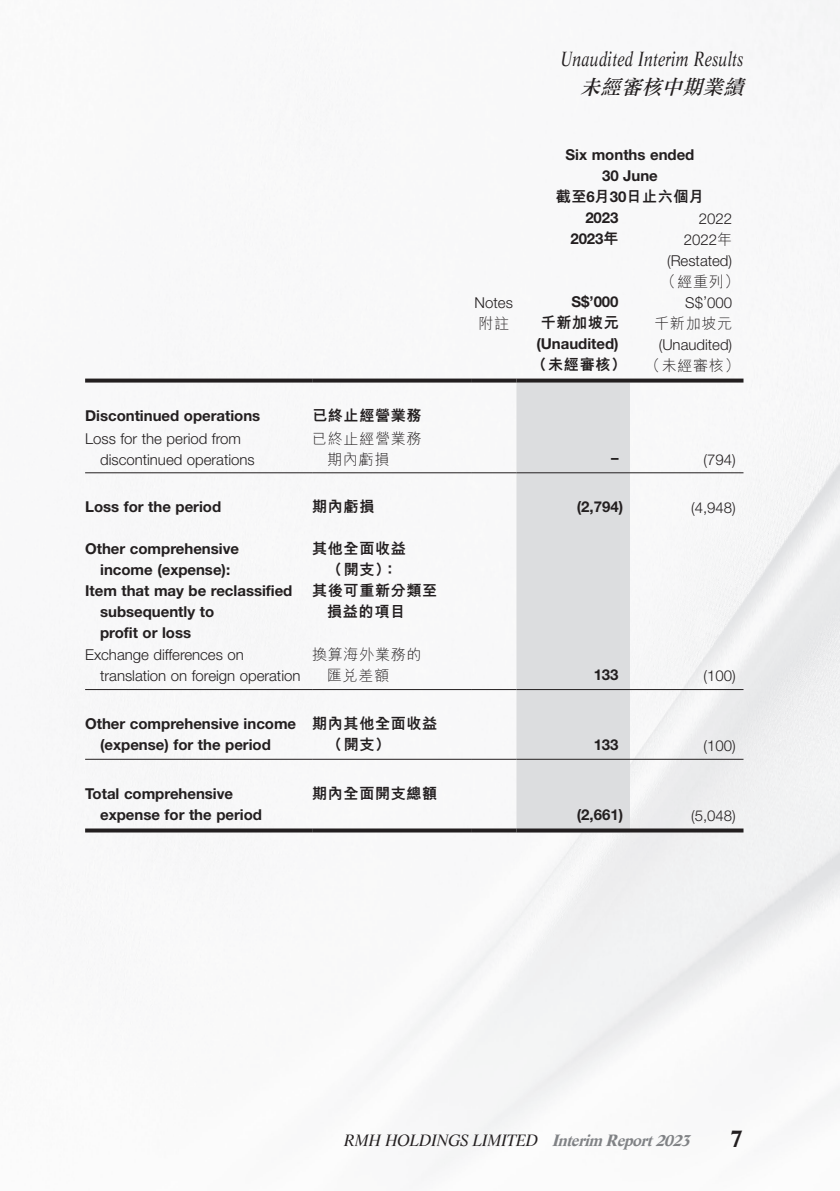
<style>
.page{position:relative;width:840px;height:1191px;background:#fff}
.page>*{position:absolute;margin:0;border:0;box-sizing:border-box;transform-origin:0 0}
.t1{font:700 24px "Life LT Std";color:#231f20}
.t2{font:italic 20px "Life LT Std";letter-spacing:.01em;color:#231f20;scale:.78 1}
.t3{font:italic 20px "DF Li Song HK W5";color:#231f20}
.t4{font:italic 16px "Life LT Std";letter-spacing:-.03em;color:#231f20}
.t5{font:700 15px/21px "Helvetica Neue LT Std";color:#231f20}
.t6{font:300 15px/21px "Helvetica Neue LT Std";color:#231f20}
.t7{font:800 15px/21px "M Hei HK";letter-spacing:.05em;color:#231f20}
.t8{font:300 15px/21px "M Hei HK";letter-spacing:.05em;color:#231f20}
.s1{font-family:"Helvetica Neue LT Std";font-weight:700}
.s2{font-family:"M Hei HK";font-weight:800}
.s3{font-family:"M Hei HK"}
.s4{font-weight:700;color:#808285}
</style>
<div class="page">
<div style="left:516px;top:382px;width:113px;height:446px;background:#dcdddf"></div>
<svg style="left:85px;top:378px;width:227px;height:4px"></svg>
<svg style="left:312px;top:378px;width:159px;height:4px"></svg>
<svg style="left:471px;top:378px;width:45px;height:4px"></svg>
<svg style="left:516px;top:378px;width:113px;height:4px"></svg>
<svg style="left:629px;top:378px;width:114px;height:4px"></svg>
<hr style="left:85px;top:472px;width:227px;height:1px;background:#231f20">
<hr style="left:312px;top:472px;width:159px;height:1px;background:#231f20">
<hr style="left:471px;top:472px;width:45px;height:1px;background:#231f20">
<hr style="left:516px;top:472px;width:113px;height:1px;background:#231f20">
<hr style="left:629px;top:472px;width:114px;height:1px;background:#231f20">
<hr style="left:85px;top:689px;width:227px;height:1px;background:#231f20">
<hr style="left:312px;top:689px;width:159px;height:1px;background:#231f20">
<hr style="left:471px;top:689px;width:45px;height:1px;background:#231f20">
<hr style="left:516px;top:689px;width:113px;height:1px;background:#231f20">
<hr style="left:629px;top:689px;width:114px;height:1px;background:#231f20">
<hr style="left:85px;top:759px;width:227px;height:1px;background:#231f20">
<hr style="left:312px;top:759px;width:159px;height:1px;background:#231f20">
<hr style="left:471px;top:759px;width:45px;height:1px;background:#231f20">
<hr style="left:516px;top:759px;width:113px;height:1px;background:#231f20">
<hr style="left:629px;top:759px;width:114px;height:1px;background:#231f20">
<svg style="left:85px;top:828px;width:227px;height:4px"></svg>
<svg style="left:312px;top:828px;width:159px;height:4px"></svg>
<svg style="left:471px;top:828px;width:45px;height:4px"></svg>
<svg style="left:516px;top:828px;width:113px;height:4px"></svg>
<svg style="left:629px;top:828px;width:114px;height:4px"></svg>
<h2 class="t2" style="left:560px;top:46px;width:236px">Unaudited Interim Results</h2>
<h2 class="t3" style="left:579px;top:76px;width:170px">未經審核中期業績</h2>
<p class="t5" style="left:565px;top:143px;width:130px;text-align:center">Six months ended<br>30 June</p>
<p class="t7" style="left:555px;top:185px;width:150px">截至<span class="s1">6</span>月<span class="s1">30</span>日止六個月</p>
<p class="t5" style="left:585px;top:206px;width:35px">2023</p>
<p class="t6" style="left:698px;top:208px;width:35px">2022</p>
<p class="t5" style="left:570px;top:227px;width:50px">2023<span class="s2">年</span></p>
<p class="t6" style="left:666px;top:229px;width:67px;text-align:right">2022<span class="s3">年</span>(Restated)</p>
<p class="t8" style="left:660px;top:271px;width:80px">（經重列）</p>
<p class="t5" style="left:85px;top:405px;width:177px">Discontinued operations</p>
<p class="t7" style="left:312px;top:405px;width:111px">已終止經營業務</p>
<p class="t6" style="left:100px;top:427px;width:156px;text-indent:-15px">Loss for the period from discontinued operations</p>
<p class="t8" style="left:327px;top:427px;width:96px;text-indent:-15px">已終止經營業務期內虧損</p>
<p class="t6" style="left:474px;top:292px;width:40px">Notes</p>
<p class="t5" style="left:571px;top:290px;width:49px">S$’000</p>
<p class="t6" style="left:685px;top:292px;width:48px">S$’000</p>
<p class="t8" style="left:478px;top:313px;width:32px">附註</p>
<p class="t7" style="left:540px;top:311px;width:79px">千新加坡元</p>
<p class="t8" style="left:654px;top:313px;width:79px">千新加坡元</p>
<p class="t5" style="left:536px;top:332px;width:84px">(Unaudited)</p>
<p class="t6" style="left:658px;top:334px;width:75px">(Unaudited)</p>
<p class="t7" style="left:531px;top:353px;width:96px">（未經審核）</p>
<p class="t8" style="left:645px;top:355px;width:96px">（未經審核）</p>
<p class="t5" style="left:610px;top:447px;width:9px">–</p>
<p class="t6" style="left:703px;top:448px;width:34px">(794)</p>
<p class="t5" style="left:85px;top:496px;width:137px">Loss for the period</p>
<p class="t7" style="left:312px;top:496px;width:64px">期內虧損</p>
<p class="t5" style="left:576px;top:496px;width:48px">(2,794)</p>
<p class="t6" style="left:690px;top:497px;width:46px">(4,948)</p>
<p class="t5" style="left:85px;top:538px;width:155px;text-align:center">Other comprehensive income (expense):</p>
<p class="t7" style="left:312px;top:538px;width:95px;text-align:center">其他全面收益（開支）：</p>
<p class="t5" style="left:100px;top:580px;width:194px;text-indent:-15px">Item that may be reclassified subsequently to<br>profit or loss</p>
<p class="t7" style="left:327px;top:580px;width:112px;text-indent:-15px">其後可重新分類至損益的項目</p>
<p class="t6" style="left:100px;top:644px;width:202px;text-indent:-15px">Exchange differences on translation on foreign operation</p>
<p class="t8" style="left:327px;top:644px;width:96px;text-indent:-15px">換算海外業務的匯兌差額</p>
<p class="t5" style="left:593px;top:664px;width:26px">133</p>
<p class="t6" style="left:703px;top:665px;width:34px">(100)</p>
<p class="t5" style="left:100px;top:713px;width:197px;text-indent:-15px">Other comprehensive income (expense) for the period</p>
<p class="t7" style="left:327px;top:712px;width:112px;text-indent:-15px">期內其他全面收益（開支）</p>
<p class="t5" style="left:100px;top:782px;width:163px;text-indent:-15px">Total comprehensive expense for the period</p>
<p class="t7" style="left:312px;top:782px;width:127px">期內全面開支總額</p>
<p class="t5" style="left:593px;top:734px;width:26px">133</p>
<p class="t6" style="left:703px;top:735px;width:34px">(100)</p>
<p class="t5" style="left:576px;top:803px;width:48px">(2,661)</p>
<p class="t6" style="left:690px;top:804px;width:46px">(5,048)</p>
<p class="t4" style="left:344px;top:1130px;width:352px">RMH HOLDINGS LIMITED <span class="s4">Interim Report2023</span></p>
<h1 class="t1" style="left:729px;top:1123px;width:15px">7</h1>
</div>
